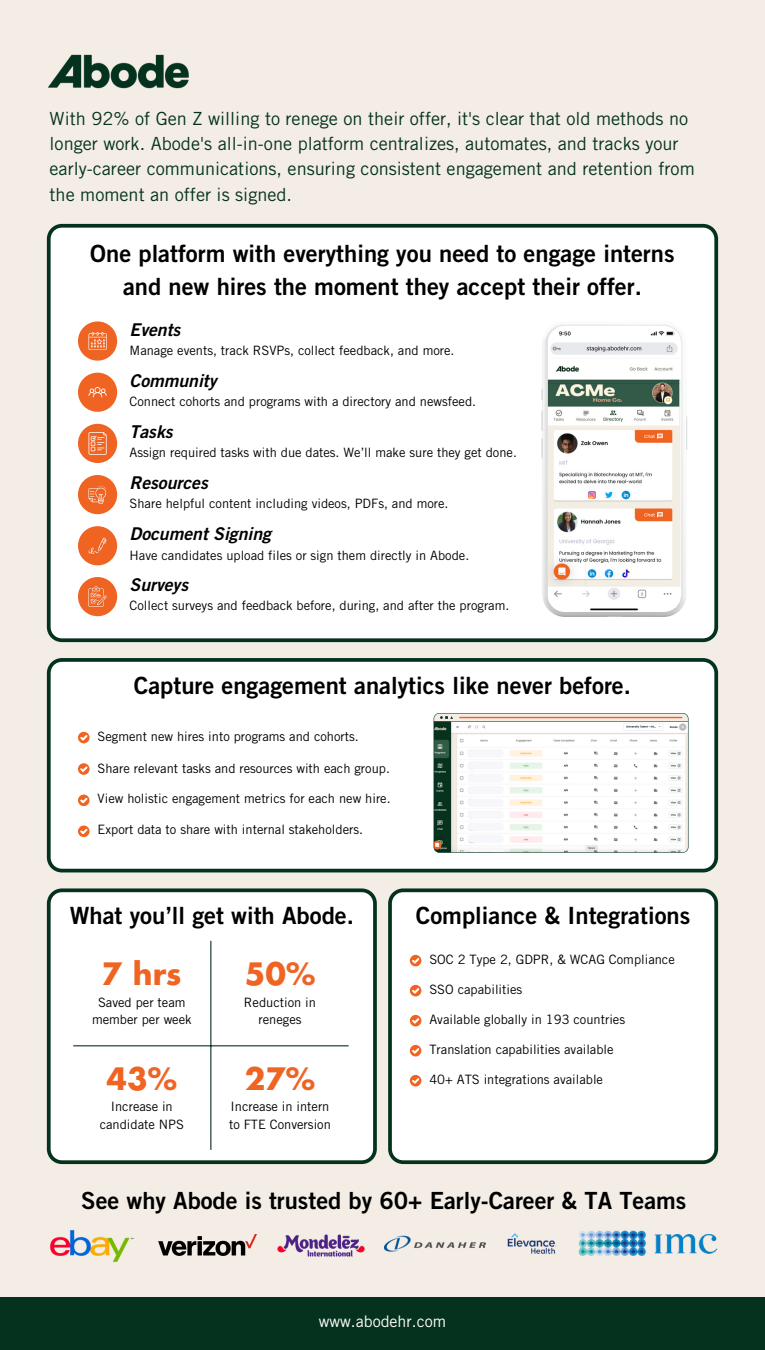
<style>
.page{position:relative;width:765px;height:1350px;background:#f3ede5}
.page>*{position:absolute;margin:0;border:0;box-sizing:border-box;transform-origin:0 0}
.t1{font:700 30px "Futura LT";color:#f06423}
.t2{font:23.75px/32.8px "Trade Gothic LT Std Bd 2";color:#000;text-align:center}
.t3{font:23.62px "Trade Gothic LT Std Bd 2";color:#000}
.t4{font:18.12px/25.2px "Trade Gothic LT Std";color:#05321e}
.t5{font:17.62px "Trade Gothic LT Std Bd 2 Obl";color:#000}
.t6{font:16px "Trade Gothic LT Std";color:#fff}
.t7{font:12.88px/17.8px "Trade Gothic LT Std";color:#000;text-align:center}
</style>
<div class="page">
<img style="left:48px;top:54px;width:141px;height:35px">
<div style="left:47px;top:224px;width:671px;height:418px;background:#fff"></div>
<img style="left:50px;top:1230px;width:84px;height:32px">
<img style="left:277px;top:1235px;width:87px;height:21px">
<img style="left:385px;top:1235px;width:101px;height:17px">
<div style="left:0;top:1297px;width:765px;height:53px;background:#05321e"></div>
<img style="left:542px;top:321px;width:145px;height:295px">
<div style="left:47px;top:658px;width:671px;height:214px;background:#fff"></div>
<div style="left:47px;top:888px;width:330px;height:276px;background:#fff"></div>
<div style="left:78px;top:321px;width:39px;height:40px;background:#f06423;border-radius:50%"></div>
<div style="left:78px;top:373px;width:39px;height:39px;background:#f06423;border-radius:50%"></div>
<div style="left:78px;top:424px;width:39px;height:39px;background:#f06423;border-radius:50%"></div>
<div style="left:78px;top:475px;width:39px;height:39px;background:#f06423;border-radius:50%"></div>
<div style="left:78px;top:526px;width:39px;height:39px;background:#f06423;border-radius:50%"></div>
<div style="left:78px;top:577px;width:39px;height:39px;background:#f06423;border-radius:50%"></div>
<svg style="left:89px;top:332px;width:17px;height:18px"></svg>
<svg style="left:89px;top:387px;width:17px;height:10px"></svg>
<svg style="left:89px;top:432px;width:17px;height:23px"></svg>
<svg style="left:89px;top:486px;width:17px;height:17px"></svg>
<svg style="left:89px;top:538px;width:17px;height:16px"></svg>
<svg style="left:89px;top:586px;width:17px;height:21px"></svg>
<svg style="left:434px;top:713px;width:254px;height:140px;background:#e6e7e4"></svg>
<svg style="left:78px;top:732px;width:11px;height:11px"></svg>
<svg style="left:78px;top:763px;width:11px;height:12px"></svg>
<svg style="left:78px;top:795px;width:11px;height:11px"></svg>
<svg style="left:78px;top:826px;width:11px;height:11px"></svg>
<div style="left:388px;top:888px;width:330px;height:276px;background:#fff"></div>
<hr style="left:210px;top:941px;width:1px;height:209px;background:#05321e">
<hr style="left:73px;top:1045px;width:276px;height:1px;background:#05321e">
<svg style="left:410px;top:955px;width:11px;height:11px"></svg>
<svg style="left:410px;top:985px;width:11px;height:11px"></svg>
<svg style="left:410px;top:1015px;width:11px;height:11px"></svg>
<svg style="left:410px;top:1045px;width:11px;height:11px"></svg>
<svg style="left:410px;top:1075px;width:11px;height:11px"></svg>
<img style="left:158px;top:1234px;width:99px;height:22px">
<img style="left:507px;top:1233px;width:49px;height:21px">
<img style="left:578px;top:1231px;width:140px;height:25px">
<p class="t4" style="left:50px;top:108px;width:647px">With 92% of Gen Z willing to renege on their offer, it's clear that old methods no longer work. Abode's all-in-one platform centralizes, automates, and tracks your early-career communications, ensuring consistent engagement and retention from the moment an offer is signed.</p>
<p class="t2" style="left:90px;top:241px;width:586px">One platform with everything you need to engage interns and new hires the moment they accept their offer.</p>
<p class="t5" style="left:130px;top:323px;width:52px">Events</p>
<h1 class="t7" style="left:130px;top:343px;width:326px">Manage events, track RSVPs, collect feedback, and more.</h1>
<p class="t5" style="left:130px;top:374px;width:89px">Community</p>
<p class="t7" style="left:130px;top:394px;width:348px">Connect cohorts and programs with a directory and newsfeed.</p>
<p class="t5" style="left:130px;top:425px;width:45px">Tasks</p>
<p class="t7" style="left:130px;top:446px;width:389px">Assign required tasks with due dates. We’ll make sure they get done.</p>
<p class="t5" style="left:130px;top:476px;width:80px">Resources</p>
<p class="t7" style="left:130px;top:497px;width:320px">Share helpful content including videos, PDFs, and more.</p>
<p class="t5" style="left:130px;top:528px;width:143px">Document Signing</p>
<p class="t7" style="left:130px;top:548px;width:341px">Have candidates upload files or sign them directly in Abode.</p>
<p class="t5" style="left:130px;top:578px;width:60px">Surveys</p>
<h1 class="t7" style="left:130px;top:599px;width:381px">Collect surveys and feedback before, during, and after the program.</h1>
<p class="t2" style="left:134px;top:672px;width:499px">Capture engagement analytics like never before.</p>
<p class="t7" style="left:98px;top:729px;width:263px">Segment new hires into programs and cohorts.</p>
<p class="t7" style="left:98px;top:761px;width:294px">Share relevant tasks and resources with each group.</p>
<p class="t7" style="left:98px;top:792px;width:295px">View holistic engagement metrics for each new hire.</p>
<p class="t7" style="left:98px;top:823px;width:267px">Export data to share with internal stakeholders.</p>
<p class="t2" style="left:70px;top:903px;width:286px">What you’ll get with Abode.</p>
<p class="t2" style="left:416px;top:903px;width:276px">Compliance &amp; Integrations</p>
<p class="t7" style="left:429px;top:952px;width:247px">SOC 2 Type 2, GDPR, &amp; WCAG Compliance</p>
<h1 class="t7" style="left:429px;top:982px;width:94px">SSO capabilities</h1>
<p class="t7" style="left:429px;top:1012px;width:197px">Available globally in 193 countries</p>
<p class="t7" style="left:429px;top:1042px;width:186px">Translation capabilities available</p>
<p class="t7" style="left:429px;top:1072px;width:175px">40+ ATS integrations available</p>
<p class="t1" style="left:102px;top:954px;width:81px">7 hrs</p>
<p class="t7" style="left:92px;top:995px;width:101px">Saved per team member per week</p>
<p class="t1" style="left:245px;top:954px;width:72px">50%</p>
<p class="t7" style="left:244px;top:995px;width:74px">Reduction in reneges</p>
<p class="t1" style="left:107px;top:1058px;width:72px">43%</p>
<p class="t7" style="left:100px;top:1099px;width:86px">Increase in candidate NPS</p>
<p class="t1" style="left:245px;top:1058px;width:72px">27%</p>
<p class="t7" style="left:229px;top:1099px;width:103px;text-align:left">Increase in intern to FTE Conversion</p>
<p class="t3" style="left:81px;top:1192px;width:607px">See why Abode is trusted by 60+ Early-Career &amp; TA Teams</p>
<p class="t6" style="left:319px;top:1315px;width:129px">www.abodehr.com</p>
</div>
